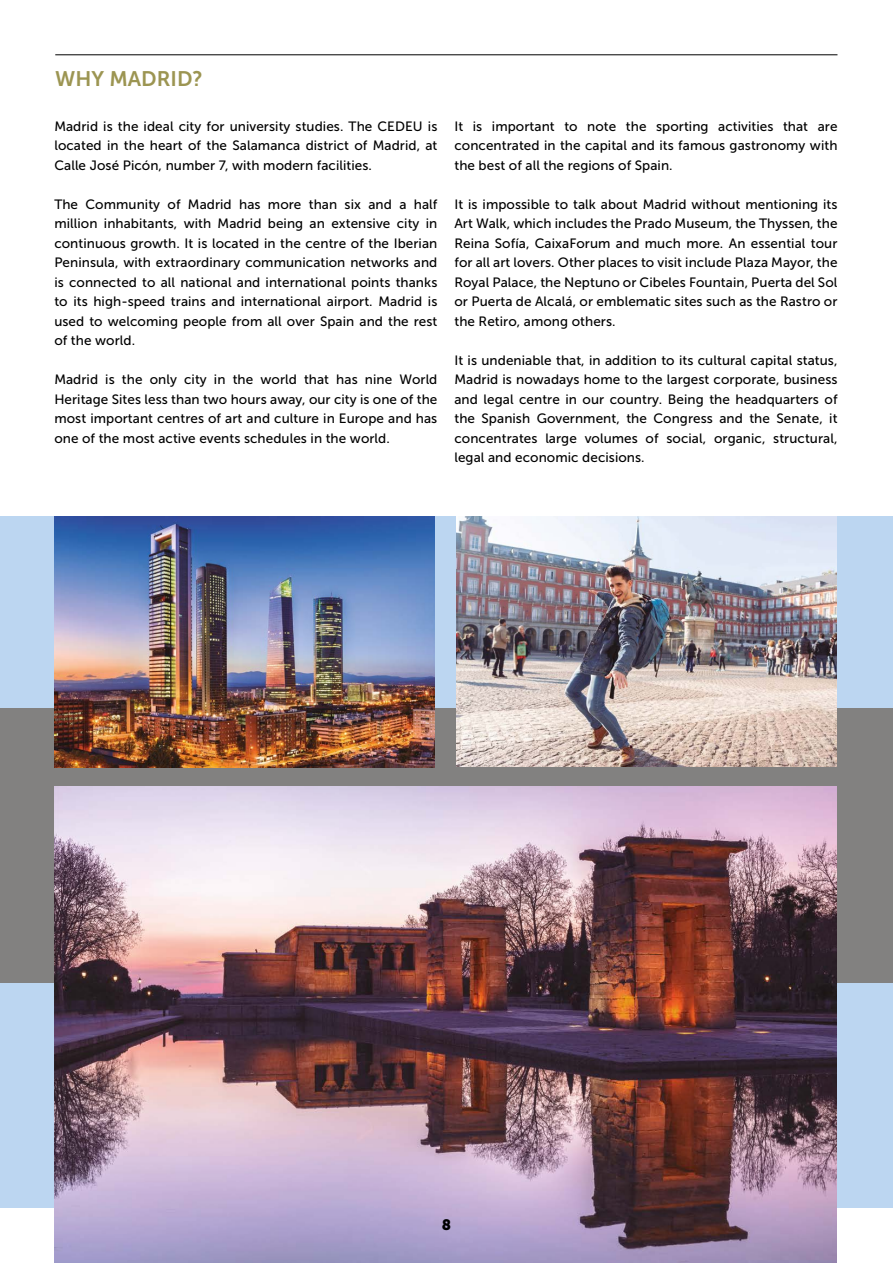
<style>
.page{position:relative;width:893px;height:1263px;background:#fff}
.page>*{position:absolute;margin:0;border:0;box-sizing:border-box;transform-origin:0 0}
.t1{font:21px "Museo Sans 700";color:#9c9552}
.t2{font:15px "Museo Sans 900";color:#000}
.t3{font:13.5px/19.5px "Museo Sans 500";letter-spacing:.005em;color:#000;text-align:justify}
</style>
<div class="page">
<div style="left:0;top:517px;width:893px;height:691px;background:#bcd6f1"></div>
<div style="left:0;top:708px;width:893px;height:275px;background:#828180"></div>
<img style="left:54px;top:786px;width:783px;height:477px">
<hr style="left:55px;top:55px;width:782px;height:1px;background:#000">
<img style="left:54px;top:517px;width:381px;height:250px">
<img style="left:456px;top:517px;width:381px;height:250px">
<h1 class="t1" style="left:55px;top:67px;width:149px">WHY MADRID?</h1>
<p class="t3" style="left:54px;top:116px;width:385px">Madrid is the ideal city for university studies. The CEDEU is located in the heart of the Salamanca district of Madrid, at Calle José Picón, number 7, with modern facilities.</p>
<p class="t3" style="left:54px;top:194px;width:385px">The Community of Madrid has more than six and a half million inhabitants, with Madrid being an extensive city in continuous growth. It is located in the centre of the Iberian Peninsula, with extraordinary communication networks and is connected to all national and international points thanks to its high-speed trains and international airport. Madrid is used to welcoming people from all over Spain and the rest of the world.</p>
<p class="t3" style="left:54px;top:370px;width:385px">Madrid is the only city in the world that has nine World Heritage Sites less than two hours away, our city is one of the most important centres of art and culture in Europe and has one of the most active events schedules in the world.</p>
<p class="t3" style="left:454px;top:116px;width:385px">It is important to note the sporting activities that are concentrated in the capital and its famous gastronomy with the best of all the regions of Spain.</p>
<p class="t3" style="left:454px;top:194px;width:385px">It is impossible to talk about Madrid without mentioning its Art Walk, which includes the Prado Museum, the Thyssen, the Reina Sofía, CaixaForum and much more. An essential tour for all art lovers. Other places to visit include Plaza Mayor, the Royal Palace, the Neptuno or Cibeles Fountain, Puerta del Sol or Puerta de Alcalá, or emblematic sites such as the Rastro or the Retiro, among others.</p>
<p class="t3" style="left:454px;top:350px;width:385px">It is undeniable that, in addition to its cultural capital status, Madrid is nowadays home to the largest corporate, business and legal centre in our country. Being the headquarters of the Spanish Government, the Congress and the Senate, it concentrates large volumes of social, organic, structural, legal and economic decisions.</p>
<p class="t2" style="left:442px;top:1216px;width:11px">8</p>
</div>
